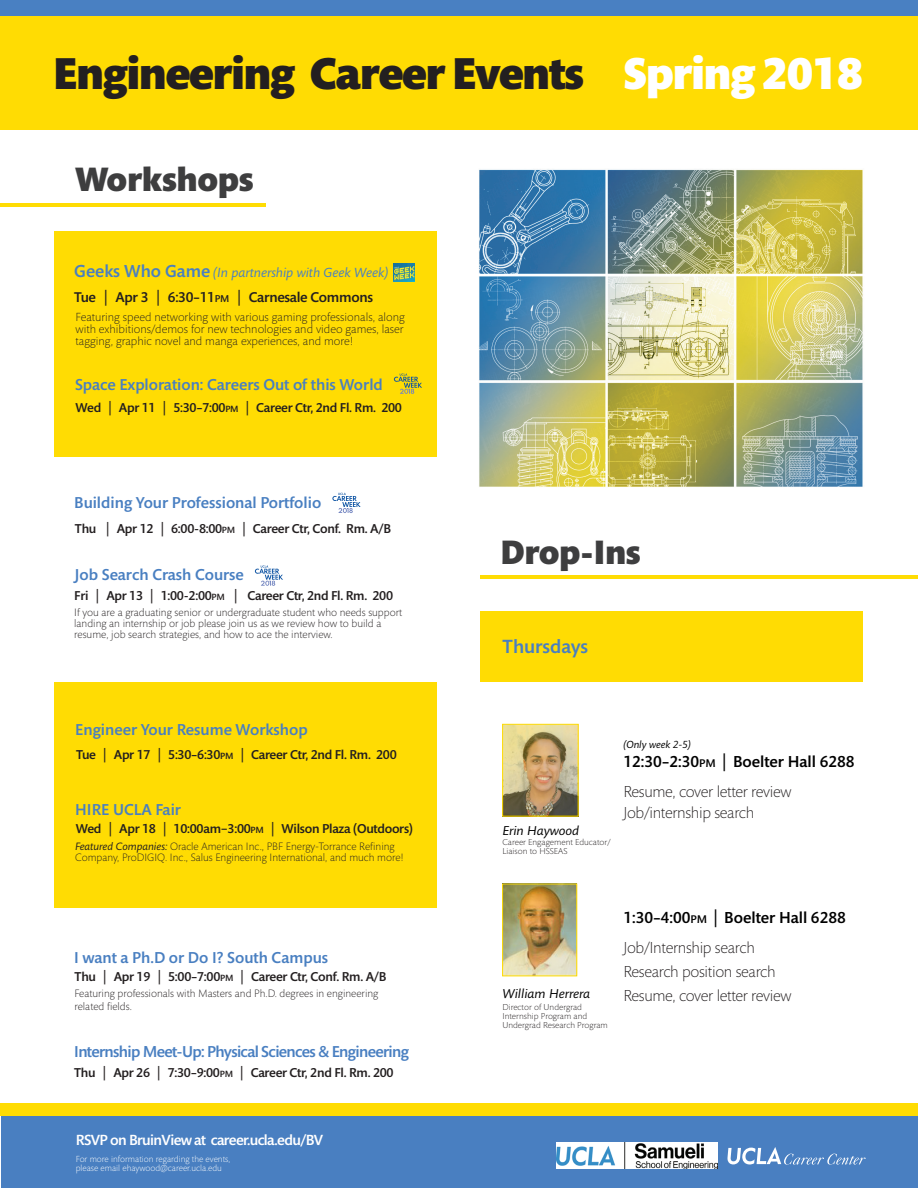
<style>
.page{position:relative;width:918px;height:1188px;background:#fff}
.page>*{position:absolute;margin:0;border:0;box-sizing:border-box;transform-origin:0 0}
.t1{font:900 45.45px "Mundo Sans Std";letter-spacing:-.03em;color:#231f20}
.t2{font:900 34.5px "Mundo Sans Std";letter-spacing:-.01em;color:#3e3e3f}
.t3{font:500 19.5px "Mundo Sans Std";color:#497fc1}
.t4{font:500 16.2px/30px "Mundo Sans Std";color:#000}
.t5{font:300 16.2px/24px "Mundo Sans Std";letter-spacing:-.02em;color:#231f20}
.t6{font:500 16.05px "Mundo Sans Std";color:#497fc1}
.t7{font:500 16.05px "Mundo Sans Std";letter-spacing:-.04em;color:#497fc1}
.t8{font:500 15px "Mundo Sans Std";letter-spacing:-.04em;color:#fff}
.t9{font:500 14.4px "Mundo Sans Std";letter-spacing:-.02em;color:#231f20}
.t10{font:italic 13.5px "Mundo Sans Std";color:#497fc1}
.t11{font:500 13.05px "Mundo Sans Std";letter-spacing:-.02em;color:#231f20}
.t12{font:italic 13.05px "Mundo Sans Std";color:#000}
.t13{font:300 12px/12px "Mundo Sans Std";color:#231f20;text-align:justify}
.t14{font:300 10.95px/10.9px "Mundo Sans Std";color:#231f20}
.t15{font:italic 10.5px "Mundo Sans Std";color:#000}
.t16{font:300 9px/9px "Mundo Sans Std";color:#fff}
.t17{font:300 8.7px/9px "Mundo Sans Std";color:#231f20}
.s1{color:#fff}
.s2{font-weight:500;font-style:normal;font-size:17.7px}
.s3{font-size:10.05px}
.s4{font-size:9.15px}
.s5{font-weight:400;font-style:italic}
.s6{font-size:11.4px}
.s7{font-weight:300;color:#231f20}
</style>
<div class="page">
<div style="left:1px;top:1116px;width:916px;height:72px;background:#497fc1"></div>
<div style="left:1px;top:1103px;width:917px;height:13px;background:#ffdc03"></div>
<div style="left:0;top:0;width:918px;height:130px;background:#ffdc03"></div>
<div style="left:0;top:0;width:918px;height:16px;background:#4980c2"></div>
<img style="left:479px;top:169px;width:384px;height:318px">
<div style="left:54px;top:682px;width:382px;height:226px;background:#ffdc03"></div>
<div style="left:480px;top:612px;width:383px;height:70px;background:#ffdc03"></div>
<hr style="left:0;top:203px;width:265px;height:3px;background:#ffdc03">
<img style="left:556px;top:1143px;width:162px;height:26px">
<div style="left:55px;top:231px;width:382px;height:226px;background:#ffdc03"></div>
<img style="left:393px;top:264px;width:22px;height:18px">
<hr style="left:480px;top:576px;width:438px;height:3px;background:#ffdc03">
<div style="left:502px;top:724px;width:76px;height:92px;border:1px solid #ffdc03"></div>
<img style="left:505px;top:727px;width:71px;height:87px">
<div style="left:502px;top:884px;width:75px;height:92px;border:1px solid #ffdc03"></div>
<img style="left:504px;top:887px;width:71px;height:86px">
<div style="left:502px;top:885px;width:75px;height:90px;border:1px solid #ffdc03"></div>
<svg style="left:394px;top:374px;width:28px;height:20px"></svg>
<svg style="left:255px;top:565px;width:28px;height:21px"></svg>
<svg style="left:332px;top:493px;width:29px;height:20px"></svg>
<svg style="left:727px;top:1147px;width:139px;height:18px"></svg>
<h1 class="t1" style="left:53px;top:49px;width:811px">Engineering Career Events <span class="s1">Spring 2018</span></h1>
<h2 class="t2" style="left:75px;top:161px;width:180px">Workshops</h2>
<p class="t10" style="left:74px;top:265px;width:315px"><span class="s2">Geeks Who Game</span> (In partnership with Geek Week)</p>
<h3 class="t9" style="left:74px;top:290px;width:300px">Tue | Apr 3 | 6:30–11<span class="s3">PM</span> | Carnesale Commons</h3>
<p class="t13" style="left:75px;top:311px;width:331px">Featuring speed networking with various gaming professionals, along with exhibitions/demos for new technologies and video games, laser tagging, graphic novel and manga experiences, and more!</p>
<h3 class="t6" style="left:75px;top:376px;width:309px">Space Exploration: Careers Out of this World</h3>
<p class="t11" style="left:76px;top:401px;width:328px">Wed | Apr 11 | 5:30–7:00<span class="s4">PM</span> | Career Ctr, 2nd Fl. Rm. 200</p>
<h3 class="t6" style="left:74px;top:494px;width:249px">Building Your Professional Portfolio</h3>
<p class="t11" style="left:75px;top:522px;width:318px">Thu | Apr 12 | 6:00-8:00<span class="s4">PM</span> | Career Ctr, Conf. Rm. A/B</p>
<h3 class="t6" style="left:75px;top:566px;width:170px">Job Search Crash Course</h3>
<p class="t11" style="left:74px;top:589px;width:320px">Fri | Apr 13 | 1:00-2:00<span class="s4">PM</span> | Career Ctr, 2nd Fl. Rm. 200</p>
<p class="t14" style="left:74px;top:608px;width:329px">If you are a graduating senior or undergraduate student who needs support landing an internship or job please join us as we review how to build a resume, job search strategies, and how to ace the interview.</p>
<h3 class="t6" style="left:75px;top:721px;width:234px">Engineer Your Resume Workshop</h3>
<p class="t11" style="left:76px;top:748px;width:322px">Tue | Apr 17 | 5:30–6:30<span class="s4">PM</span> | Career Ctr, 2nd Fl. Rm. 200</p>
<h3 class="t6" style="left:75px;top:801px;width:107px">HIRE UCLA Fair</h3>
<p class="t11" style="left:76px;top:822px;width:339px">Wed | Apr 18 | 10:00am−3:00<span class="s4">PM</span> | Wilson Plaza (Outdoors)</p>
<p class="t14" style="left:75px;top:842px;width:330px"><span class="s5">Featured Companies:</span> Oracle American Inc., PBF Energy-Torrance Refining<br>Company, ProDIGIQ. Inc., Salus Engineering International, and much more!</p>
<h3 class="t6" style="left:74px;top:949px;width:255px">I want a Ph.D or Do I? South Campus</h3>
<p class="t11" style="left:75px;top:970px;width:313px">Thu | Apr 19 | 5:00–7:00<span class="s4">PM</span> | Career Ctr, Conf. Rm. A/B</p>
<p class="t14" style="left:74px;top:987px;width:305px;line-height:13px">Featuring professionals with Masters and Ph.D. degrees in engineering related fields.</p>
<h3 class="t7" style="left:74px;top:1043px;width:336px">Internship Meet-Up: Physical Sciences &amp; Engineering</h3>
<p class="t11" style="left:74px;top:1066px;width:321px">Thu | Apr 26 | 7:30–9:00<span class="s4">PM</span> | Career Ctr, 2nd Fl. Rm. 200</p>
<h3 class="t8" style="left:76px;top:1132px;width:249px">RSVP on BruinView at career.ucla.edu/BV</h3>
<p class="t16" style="left:76px;top:1155px;width:156px">For more information regarding the events, please email ehaywood@career.ucla.edu</p>
<h2 class="t2" style="left:501px;top:534px;width:142px">Drop-Ins</h2>
<h3 class="t3" style="left:503px;top:636px;width:87px">Thursdays</h3>
<p class="t12" style="left:502px;top:823px;width:78px">Erin Haywood</p>
<p class="t17" style="left:502px;top:838px;width:110px">Career Engagement Educator/<br>Liaison to HSSEAS</p>
<p class="t15" style="left:623px;top:739px;width:69px">(Only week 2-5)</p>
<h3 class="t4" style="left:623px;top:747px;width:233px">12:30–2:30<span class="s6">PM</span> | Boelter Hall 6288<br><span class="s7">Resume, cover letter review</span></h3>
<h3 class="t5" style="left:623px;top:801px;width:132px">Job/internship search</h3>
<p class="t12" style="left:502px;top:986px;width:89px">William Herrera</p>
<p class="t17" style="left:502px;top:1003px;width:107px">Director of Undergrad<br>Internship Program and<br>Undergrad Research Program</p>
<h3 class="t4" style="left:623px;top:903px;width:224px">1:30–4:00<span class="s6">PM</span> | Boelter Hall 6288<br><span class="s7">Job/Internship search</span></h3>
<h3 class="t5" style="left:623px;top:960px;width:170px">Research position search<br>Resume, cover letter review</h3>
</div>
